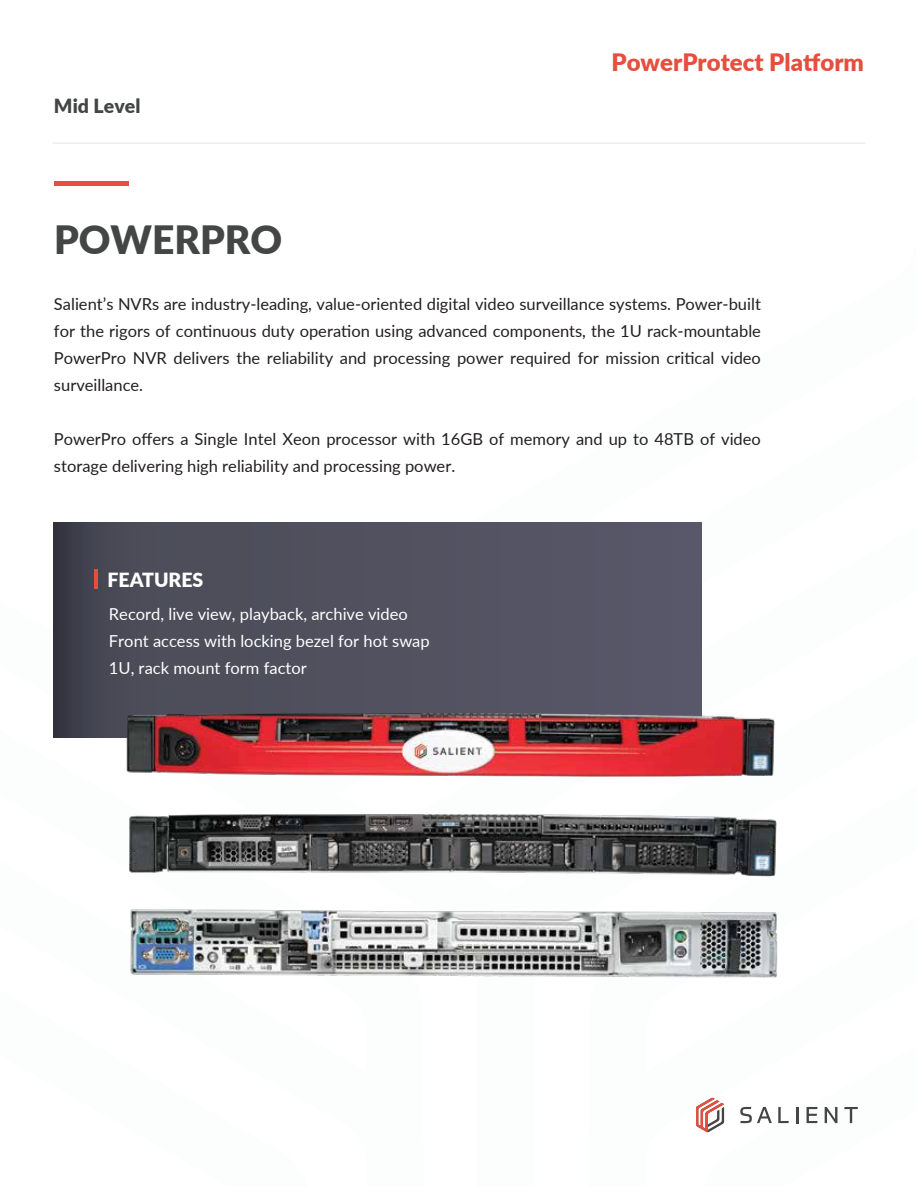
<style>
.page{position:relative;width:918px;height:1188px;background:#fff}
.page>*{position:absolute;margin:0;border:0;box-sizing:border-box;transform-origin:0 0}
.t1{font:900 39px "Lato";color:#444545}
.t2{font:900 24px "Lato";color:#e64e3d}
.t3{font:900 19.5px "Lato";color:#444545}
.t4{font:900 19.5px "Lato";color:#fff}
.t5{font:16.5px/27px "Lato";color:#231f20;text-align:justify}
.t6{font:16.5px/27px "Lato";color:#fff}
</style>
<div class="page">
<svg style="left:696px;top:1097px;width:162px;height:36px"></svg>
<div style="left:53px;top:522px;width:648px;height:215px;background:linear-gradient(to right,#464652,#5b596b)"></div>
<div style="left:54px;top:181px;width:75px;height:5px;background:#e64e3d"></div>
<hr style="left:52px;top:143px;width:814px;height:1px;background:#e5e5e4">
<img style="left:130px;top:909px;width:647px;height:68px">
<img style="left:127px;top:713px;width:648px;height:63px">
<img style="left:129px;top:814px;width:647px;height:62px">
<hr style="left:94px;top:569px;width:4px;height:20px;background:#e64e3c">
<p class="t3" style="left:54px;top:92px;width:88px">Mid Level</p>
<h1 class="t1" style="left:54px;top:211px;width:230px">POWERPRO</h1>
<h2 class="t2" style="left:611px;top:45px;width:254px">PowerProtect Platform</h2>
<p class="t5" style="left:54px;top:290px;width:708px">Salient’s NVRs are industry-leading, value-oriented digital video surveillance systems. Power-built for the rigors of continuous duty operation using advanced components, the 1U rack-mountable PowerPro NVR delivers the reliability and processing power required for mission critical video surveillance.</p>
<p class="t5" style="left:54px;top:425px;width:708px">PowerPro offers a Single Intel Xeon processor with 16GB of memory and up to 48TB of video storage delivering high reliability and processing power.</p>
<p class="t4" style="left:107px;top:565px;width:97px">FEATURES</p>
<p class="t6" style="left:109px;top:600px;width:322px">Record, live view, playback, archive video<br>Front access with locking bezel for hot swap<br>1U, rack mount form factor</p>
</div>
